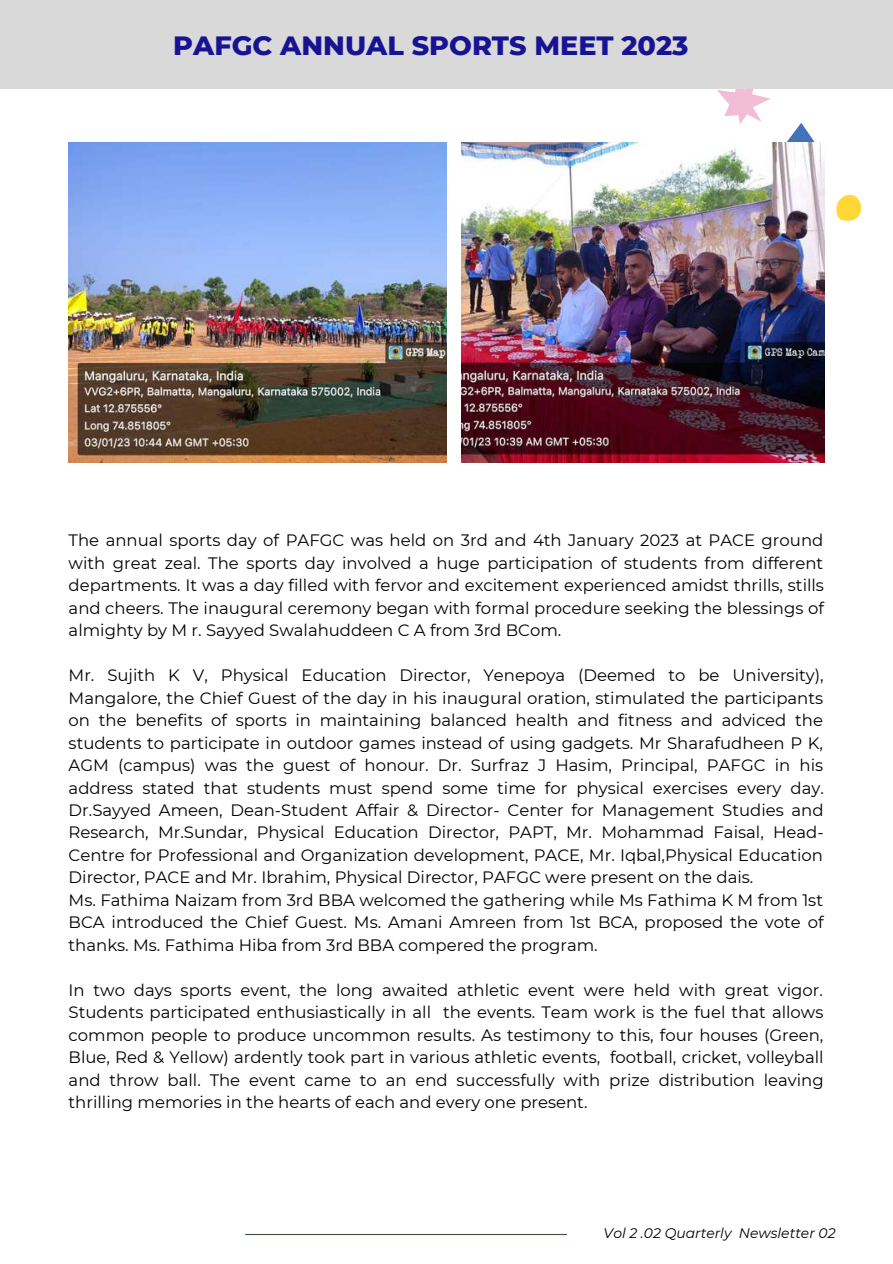
<style>
.page{position:relative;width:893px;height:1264px;background:#fff}
.page>*{position:absolute;margin:0;border:0;box-sizing:border-box;transform-origin:0 0}
.t1{font:800 27px "Montserrat";color:#181392}
.t2{font:16.5px/22.5px "Montserrat";color:#000;text-align:justify}
.t3{font:italic 13.95px "Montserrat";color:#000}
</style>
<div class="page">
<div style="left:0;top:0;width:892px;height:89px;background:#d9d9d9"></div>
<svg style="left:717px;top:89px;width:104px;height:54px"></svg>
<div style="left:836px;top:195px;width:25px;height:26px;background:#ffd834;border-radius:12px"></div>
<img style="left:69px;top:143px;width:377px;height:319px">
<hr style="left:245px;top:1233px;width:322px;height:1px;background:#3e4e40">
<img style="left:461px;top:143px;width:363px;height:319px">
<h1 class="t1" style="left:173px;top:29px;width:516px">PAFGC ANNUAL SPORTS MEET 2023</h1>
<p class="t2" style="left:69px;top:529px;width:756px">The annual sports day of PAFGC was held on 3rd and 4th January 2023 at PACE ground with great zeal. The sports day involved a huge participation of students from different departments. It was a day filled with fervor and excitement experienced amidst thrills, stills and cheers. The inaugural ceremony began with formal procedure seeking the blessings of almighty by M r. Sayyed Swalahuddeen C A from 3rd BCom.</p>
<p class="t2" style="left:69px;top:664px;width:756px;text-align:left">Mr. Sujith K V, Physical Education Director, Yenepoya (Deemed to be University), Mangalore, the Chief Guest of the day in his inaugural oration, stimulated the participants on the benefits of sports in maintaining balanced health and fitness and adviced the students to participate in outdoor games instead of using gadgets. Mr Sharafudheen P K, AGM (campus) was the guest of honour. Dr. Surfraz J Hasim, Principal, PAFGC in his address stated that students must spend some time for physical exercises every day.<br>Dr.Sayyed Ameen, Dean-Student Affair &amp; Director- Center for Management Studies and Research, Mr.Sundar, Physical Education Director, PAPT, Mr. Mohammad Faisal, Head-Centre for Professional and Organization development, PACE, Mr. Iqbal,Physical Education Director, PACE and Mr. Ibrahim, Physical Director, PAFGC were present on the dais.<br>Ms. Fathima Naizam from 3rd BBA welcomed the gathering while Ms Fathima K M from 1st BCA introduced the Chief Guest. Ms. Amani Amreen from 1st BCA, proposed the vote of thanks. Ms. Fathima Hiba from 3rd BBA compered the program.</p>
<p class="t2" style="left:69px;top:978px;width:756px">In two days sports event, the long awaited athletic event were held with great vigor.<br>Students participated enthusiastically in all the events. Team work is the fuel that allows common people to produce uncommon results. As testimony to this, four houses (Green, Blue, Red &amp; Yellow) ardently took part in various athletic events, football, cricket, volleyball and throw ball. The event came to an end successfully with prize distribution leaving thrilling memories in the hearts of each and every one present.</p>
<p class="t3" style="left:603px;top:1224px;width:233px">Vol 2 .02 Quarterly Newsletter 02</p>
</div>
